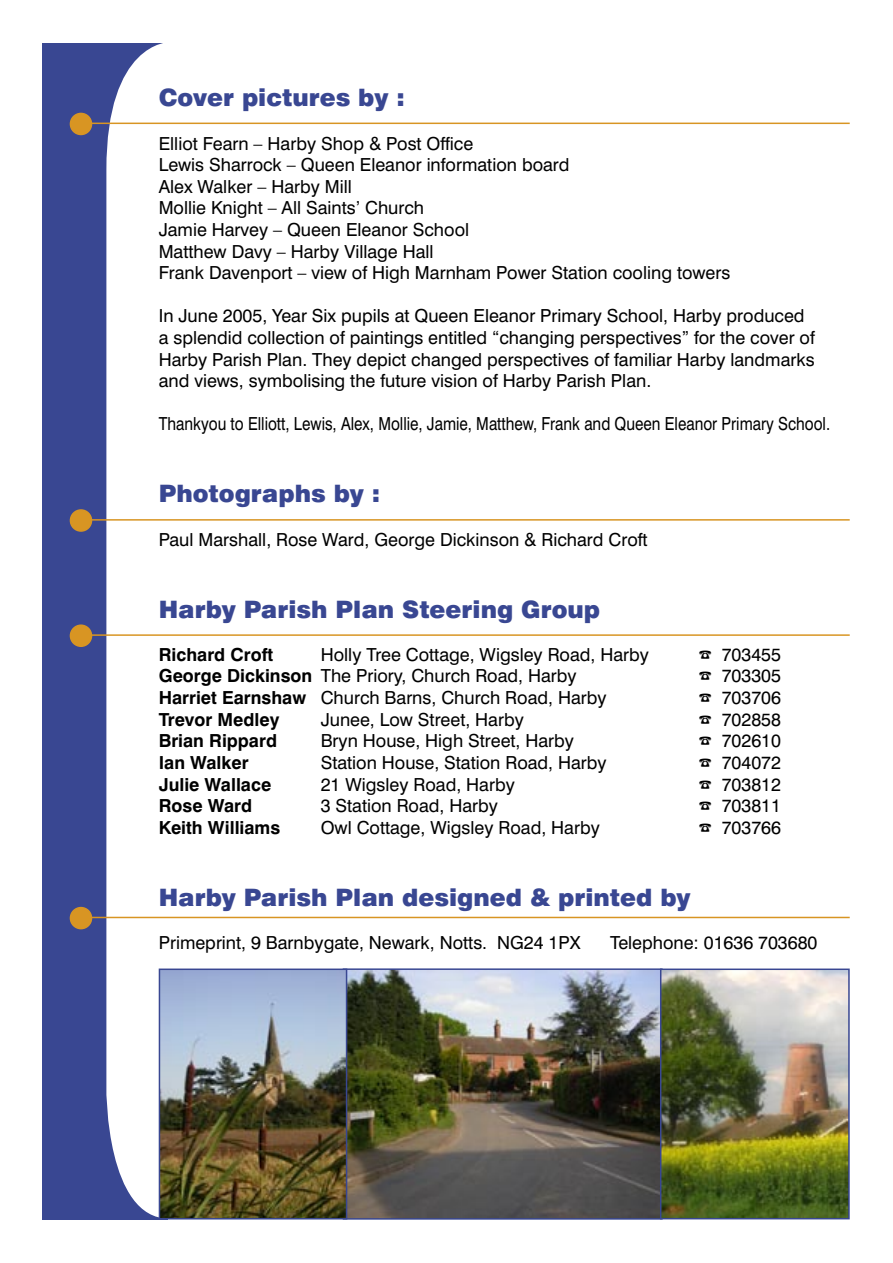
<style>
.page{position:relative;width:893px;height:1263px;background:#fff}
.page>*{position:absolute;margin:0;border:0;box-sizing:border-box;transform-origin:0 0}
.t1{font:900 24px "Swiss 721 BT";color:#394792}
.t2{font:18px/21.6px "Swiss 721 BT";color:#000}
.t3{font:18px "Swiss 721 BT";color:#000;scale:.85 1}
.t4{font:700 18px "Swiss 721 BT";color:#000}
.s1{font-weight:700}
</style>
<div class="page">
<div style="left:43px;top:43px;width:125px;height:1177px;background:#394792"></div>
<div style="left:106px;top:43px;width:126px;height:1175px;background:#fff"></div>
<div style="left:70px;top:113px;width:21px;height:21px;background:#d89523;border-radius:50%"></div>
<div style="left:70px;top:113px;width:22px;height:22px;border:2px solid #d89523;border-radius:50%"></div>
<hr style="left:81px;top:123px;width:769px;height:1px;background:#d89523">
<div style="left:70px;top:510px;width:21px;height:21px;background:#d89523;border-radius:50%"></div>
<div style="left:70px;top:509px;width:22px;height:23px;border:2px solid #d89523;border-radius:50%"></div>
<hr style="left:81px;top:519px;width:769px;height:2px;background:#d89523">
<img style="left:347px;top:971px;width:500px;height:246px">
<div style="left:343px;top:968px;width:320px;height:252px;border:2px solid #394792"></div>
<div style="left:660px;top:968px;width:190px;height:251px;border:2px solid #394792"></div>
<img style="left:162px;top:971px;width:182px;height:245px">
<div style="left:159px;top:968px;width:188px;height:251px;border:2px solid #394792"></div>
<div style="left:70px;top:625px;width:21px;height:21px;background:#d89523;border-radius:50%"></div>
<div style="left:70px;top:624px;width:22px;height:23px;border:2px solid #d89523;border-radius:50%"></div>
<hr style="left:81px;top:634px;width:769px;height:2px;background:#d89523">
<div style="left:70px;top:907px;width:21px;height:22px;background:#d89523;border-radius:50%"></div>
<div style="left:70px;top:907px;width:22px;height:22px;border:2px solid #d89523;border-radius:50%"></div>
<hr style="left:81px;top:917px;width:769px;height:1px;background:#d89523">
<p class="t1" style="left:159px;top:83px;width:248px">Cover pictures by :</p>
<p class="t2" style="left:159px;top:132px;width:316px">Elliot Fearn – Harby Shop &amp; Post Office</p>
<p class="t2" style="left:159px;top:154px;width:412px">Lewis Sharrock – Queen Eleanor information board</p>
<p class="t2" style="left:159px;top:175px;width:195px">Alex Walker – Harby Mill</p>
<p class="t2" style="left:159px;top:197px;width:267px">Mollie Knight – All Saints’ Church</p>
<p class="t2" style="left:159px;top:219px;width:312px">Jamie Harvey – Queen Eleanor School</p>
<p class="t2" style="left:159px;top:240px;width:276px">Matthew Davy – Harby Village Hall</p>
<p class="t2" style="left:159px;top:262px;width:573px">Frank Davenport – view of High Marnham Power Station cooling towers</p>
<p class="t2" style="left:159px;top:305px;width:658px">In June 2005, Year Six pupils at Queen Eleanor Primary School, Harby produced a splendid collection of paintings entitled “changing perspectives” for the cover of Harby Parish Plan. They depict changed perspectives of familiar Harby landmarks and views, symbolising the future vision of Harby Parish Plan.</p>
<p class="t3" style="left:159px;top:413px;width:791px">Thankyou to Elliott, Lewis, Alex, Mollie, Jamie, Matthew, Frank and Queen Eleanor Primary School.</p>
<p class="t1" style="left:159px;top:479px;width:223px">Photographs by :</p>
<p class="t2" style="left:159px;top:528px;width:490px">Paul Marshall, Rose Ward, George Dickinson &amp; Richard Croft</p>
<p class="t1" style="left:159px;top:594px;width:443px">Harby Parish Plan Steering Group</p>
<p class="t4" style="left:159px;top:643px;width:116px">Richard Croft</p>
<p class="t2" style="left:321px;top:643px;width:330px">Holly Tree Cottage, Wigsley Road, Harby</p>
<p class="t2" style="left:699px;top:643px;width:84px">☎ 703455</p>
<p class="t2" style="left:159px;top:665px;width:419px"><span class="s1">George Dickinson</span> The Priory, Church Road, Harby</p>
<p class="t2" style="left:699px;top:665px;width:84px">☎ 703305</p>
<p class="t2" style="left:159px;top:687px;width:449px"><span class="s1">Harriet Earnshaw</span> Church Barns, Church Road, Harby</p>
<p class="t2" style="left:699px;top:687px;width:84px">☎ 703706</p>
<p class="t4" style="left:159px;top:708px;width:122px">Trevor Medley</p>
<p class="t2" style="left:321px;top:708px;width:205px">Junee, Low Street, Harby</p>
<p class="t2" style="left:699px;top:708px;width:84px">☎ 702858</p>
<p class="t4" style="left:159px;top:730px;width:120px">Brian Rippard</p>
<p class="t2" style="left:321px;top:730px;width:255px">Bryn House, High Street, Harby</p>
<p class="t2" style="left:699px;top:730px;width:84px">☎ 702610</p>
<p class="t4" style="left:159px;top:751px;width:92px">Ian Walker</p>
<p class="t2" style="left:321px;top:751px;width:287px">Station House, Station Road, Harby</p>
<p class="t2" style="left:699px;top:751px;width:84px">☎ 704072</p>
<p class="t4" style="left:159px;top:773px;width:114px">Julie Wallace</p>
<p class="t2" style="left:321px;top:773px;width:196px">21 Wigsley Road, Harby</p>
<p class="t2" style="left:699px;top:773px;width:84px">☎ 703812</p>
<p class="t4" style="left:159px;top:795px;width:95px">Rose Ward</p>
<p class="t2" style="left:321px;top:795px;width:179px">3 Station Road, Harby</p>
<p class="t2" style="left:699px;top:795px;width:84px">☎ 703811</p>
<p class="t4" style="left:159px;top:816px;width:123px">Keith Williams</p>
<p class="t2" style="left:321px;top:816px;width:281px">Owl Cottage, Wigsley Road, Harby</p>
<p class="t2" style="left:699px;top:816px;width:84px">☎ 703766</p>
<p class="t1" style="left:159px;top:882px;width:533px">Harby Parish Plan designed &amp; printed by</p>
<p class="t2" style="left:159px;top:931px;width:423px">Primeprint, 9 Barnbygate, Newark, Notts. NG24 1PX</p>
<p class="t2" style="left:610px;top:931px;width:209px">Telephone: 01636 703680</p>
</div>
